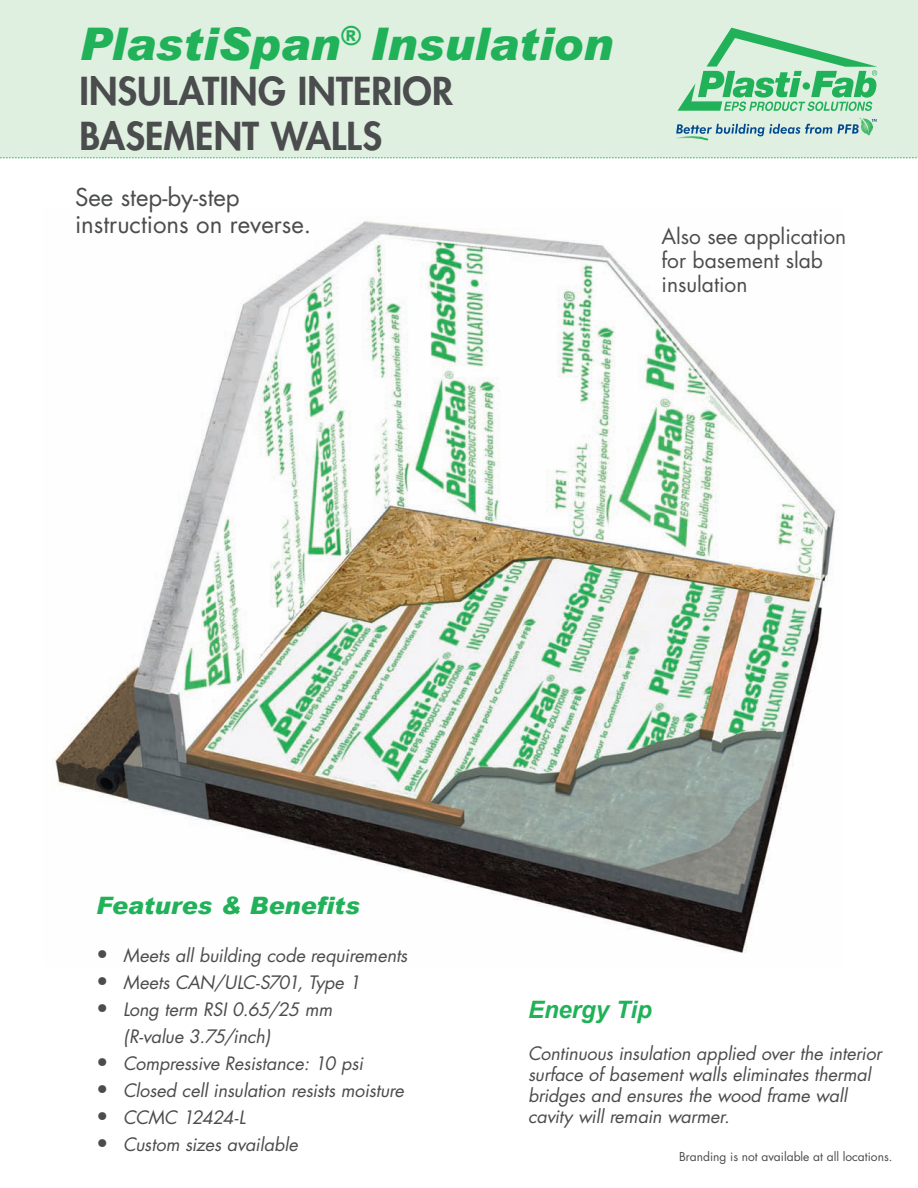
<style>
.page{position:relative;width:918px;height:1188px;background:#fff}
.page>*{position:absolute;margin:0;border:0;box-sizing:border-box;transform-origin:0 0}
.t1{font:italic 900 45px "Arial";letter-spacing:-.005em;color:#21b259}
.t2{font:800 37.5px/45px "Futura";letter-spacing:.005em;color:#4b4c4d}
.t3{font:24px/27px "Futura";color:#4b4c4d}
.t4{font:italic 900 24px "Arial";letter-spacing:.005em;color:#21b259}
.t5{font:italic 700 24px "Arial";color:#21b259}
.t6{font:21px/24px "Futura";color:#4b4c4d}
.t7{font:italic 18px/21px "Futura";letter-spacing:-.005em;color:#4b4c4d}
.t8{font:italic 18px "Futura";letter-spacing:-.035em;color:#4b4c4d}
.t9{font:12px "Futura";color:#4b4c4d}
.s1{font-style:normal;font-size:21px}
</style>
<div class="page">
<div style="left:0;top:0;width:918px;height:157px;background:#dff0e1"></div>
<svg style="left:676px;top:118px;width:201px;height:22px"></svg>
<svg style="left:678px;top:28px;width:200px;height:83px"></svg>
<svg style="left:0;top:158px;width:917px;height:1px"></svg>
<img style="left:52px;top:220px;width:784px;height:733px">
<h1 class="t1" style="left:80px;top:16px;width:535px">PlastiSpan<sup>®</sup> Insulation</h1>
<h2 class="t2" style="left:80px;top:68px;width:375px">INSULATING INTERIOR<br>BASEMENT WALLS</h2>
<h3 class="t3" style="left:75px;top:184px;width:238px">See step-by-step instructions on reverse.</h3>
<p class="t6" style="left:662px;top:225px;width:186px">Also see application for basement slab insulation</p>
<h3 class="t4" style="left:96px;top:891px;width:265px">Features &amp; Benefits</h3>
<p class="t7" style="left:96px;top:946px;width:313px"><span class="s1">•</span> Meets all building code requirements</p>
<p class="t7" style="left:96px;top:973px;width:266px"><span class="s1">•</span> Meets CAN/ULC-S701, Type 1</p>
<p class="t7" style="left:123px;top:997px;width:211px;line-height:27px;text-indent:-27px"><span class="s1">•</span> Long term RSI 0.65/25 mm (R-value 3.75/inch)</p>
<p class="t7" style="left:96px;top:1054px;width:269px"><span class="s1">•</span> Compressive Resistance: 10 psi</p>
<p class="t7" style="left:96px;top:1081px;width:309px"><span class="s1">•</span> Closed cell insulation resists moisture</p>
<p class="t8" style="left:96px;top:1106px;width:151px"><span class="s1">•</span> CCMC 12424-L</p>
<p class="t7" style="left:96px;top:1135px;width:203px"><span class="s1">•</span> Custom sizes available</p>
<h3 class="t5" style="left:528px;top:993px;width:125px">Energy Tip</h3>
<p class="t7" style="left:528px;top:1043px;width:355px">Continuous insulation applied over the interior surface of basement walls eliminates thermal bridges and ensures the wood frame wall cavity will remain warmer.</p>
<p class="t9" style="left:679px;top:1149px;width:215px">Branding is not available at all locations.</p>
</div>
